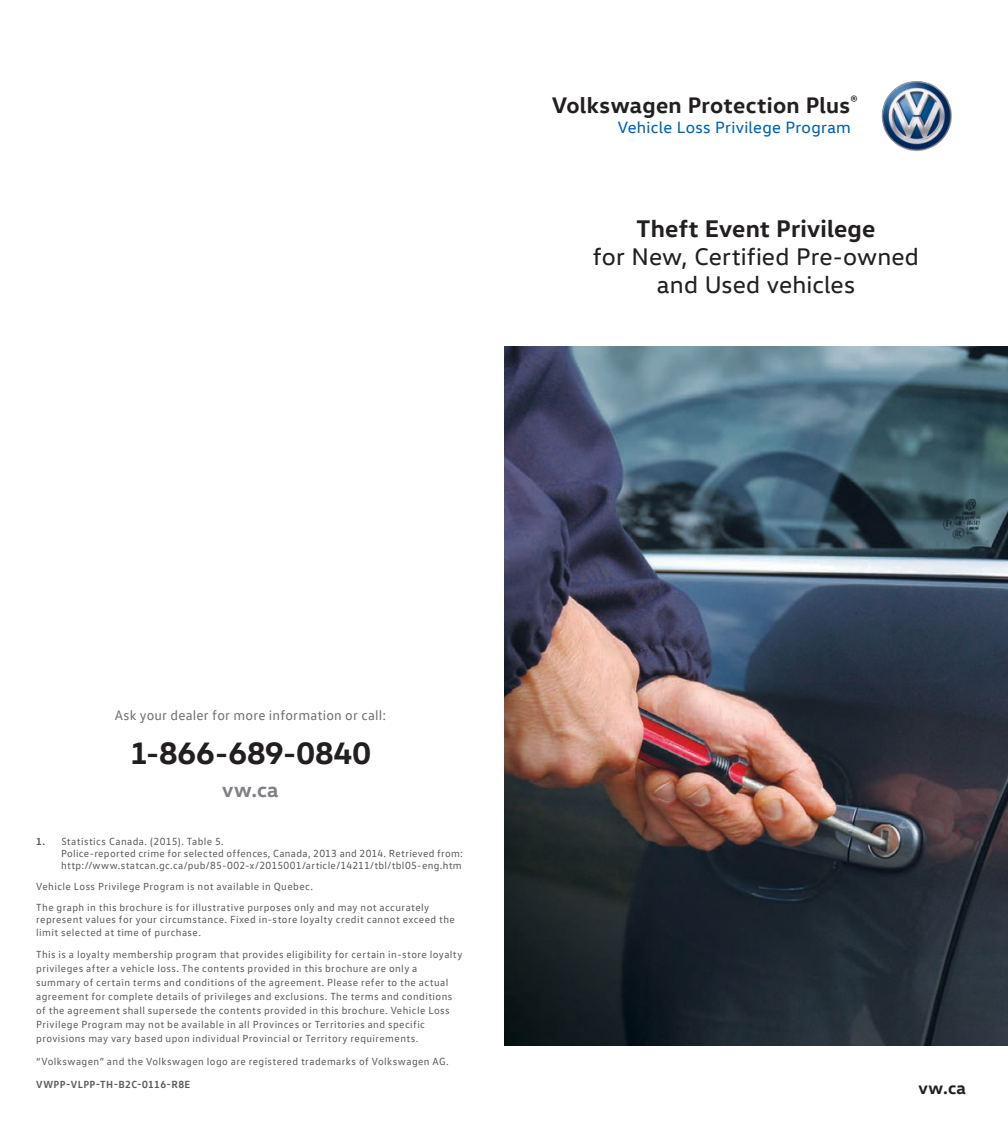
<style>
.page{position:relative;width:1008px;height:1134px;background:#fff}
.page>*{position:absolute;margin:0;border:0;box-sizing:border-box;transform-origin:0 0}
.t1{font:700 31.5px "VW Head";color:#231f20}
.t2{font:24.5px/28px "VW Head";letter-spacing:.005em;color:#231f20;text-align:center}
.t3{font:700 24.5px "VW Head";letter-spacing:.01em;color:#231f20}
.t4{font:700 22.57px "VW Head Office";letter-spacing:.01em;color:#231f20}
.t5{font:700 21px "VW Head";color:#808285}
.t6{font:700 17.5px "VW Head";color:#231f20}
.t7{font:16.45px "VW Head Office";letter-spacing:.015em;color:#0061af}
.t8{font:14px "VW Text";letter-spacing:.015em;color:#6d6f71}
.t9{font:10.5px/14px "VW Text";letter-spacing:.04em;color:#58595b}
.t10{font:700 10.5px "VW Text";letter-spacing:.04em;color:#58595b}
.s1{font-weight:700}
</style>
<div class="page">
<img style="left:504px;top:346px;width:504px;height:700px">
<img style="left:881px;top:81px;width:71px;height:71px">
<h3 class="t4" style="left:552px;top:91px;width:307px">Volkswagen Protection Plus<sup>®</sup></h3>
<h3 class="t7" style="left:618px;top:117px;width:235px">Vehicle Loss Privilege Program</h3>
<h2 class="t3" style="left:637px;top:213px;width:240px">Theft Event Privilege</h2>
<h2 class="t2" style="left:593px;top:242px;width:328px">for New, Certified Pre-owned and Used vehicles</h2>
<h3 class="t8" style="left:115px;top:707px;width:273px">Ask your dealer for more information or call:</h3>
<h1 class="t1" style="left:130px;top:733px;width:243px">1-866-689-0840</h1>
<h3 class="t5" style="left:222px;top:777px;width:58px">vw.ca</h3>
<p class="t9" style="left:61px;top:835px;width:403px;line-height:12.2px;text-indent:-25px"><span class="s1">1.</span> Statistics Canada. (2015). Table 5.<br>Police-reported crime for selected offences, Canada, 2013 and 2014. Retrieved from: http://www.statcan.gc.ca/pub/85-002-x/2015001/article/14211/tbl/tbl05-eng.htm</p>
<p class="t9" style="left:36px;top:876px;width:395px;line-height:21px">Vehicle Loss Privilege Program is not available in Quebec.<br>The graph in this brochure is for illustrative purposes only and may not accurately</p>
<p class="t9" style="left:36px;top:913px;width:420px;line-height:12.2px">represent values for your circumstance. Fixed in-store loyalty credit cannot exceed the limit selected at time of purchase.</p>
<p class="t9" style="left:36px;top:948px;width:428px">This is a loyalty membership program that provides eligibility for certain in-store loyalty privileges after a vehicle loss. The contents provided in this brochure are only a summary of certain terms and conditions of the agreement. Please refer to the actual agreement for complete details of privileges and exclusions. The terms and conditions of the agreement shall supersede the contents provided in this brochure. Vehicle Loss Privilege Program may not be available in all Provinces or Territories and specific provisions may vary based upon individual Provincial or Territory requirements.</p>
<p class="t9" style="left:36px;top:1054px;width:414px">“Volkswagen” and the Volkswagen logo are registered trademarks of Volkswagen AG.</p>
<p class="t10" style="left:36px;top:1077px;width:156px">VWPP-VLPP-TH-B2C-0116-R8E</p>
<h3 class="t6" style="left:919px;top:1077px;width:49px">vw.ca</h3>
</div>
